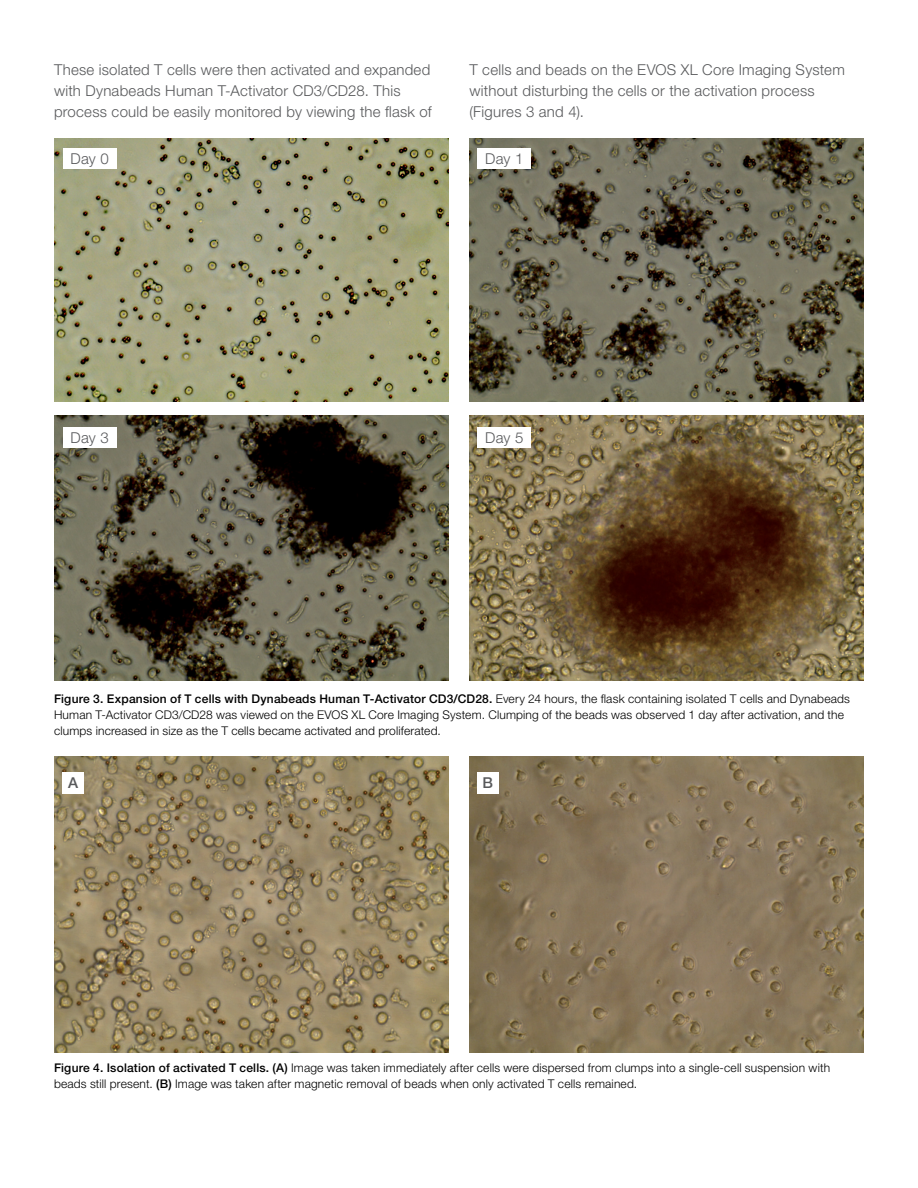
<style>
.page{position:relative;width:918px;height:1188px;background:#fff}
.page>*{position:absolute;margin:0;border:0;box-sizing:border-box;transform-origin:0 0}
.t1{font:300 15px/21px "Helvetica Neue LTW1 G";letter-spacing:.015em;color:#58595b}
.t2{font:500 15px "Helvetica Neue LTW1 G";color:#58595b}
.t3{font:300 12px/15.8px "Helvetica Neue LTW1 G";letter-spacing:.015em;color:#000}
.s1{font-weight:500}
</style>
<div class="page">
<img style="left:54px;top:138px;width:394px;height:263px">
<img style="left:470px;top:138px;width:394px;height:264px">
<img style="left:54px;top:416px;width:394px;height:265px">
<img style="left:470px;top:416px;width:394px;height:265px">
<div style="left:63px;top:148px;width:54px;height:22px;background:#fff"></div>
<div style="left:477px;top:148px;width:54px;height:22px;background:#fff"></div>
<div style="left:63px;top:428px;width:54px;height:20px;background:#fff"></div>
<div style="left:477px;top:428px;width:54px;height:20px;background:#fff"></div>
<img style="left:54px;top:756px;width:394px;height:296px">
<img style="left:470px;top:756px;width:394px;height:296px">
<div style="left:63px;top:772px;width:21px;height:21px;background:#fff"></div>
<div style="left:477px;top:772px;width:21px;height:21px;background:#fff"></div>
<p class="t1" style="left:54px;top:59px;width:379px">These isolated T cells were then activated and expanded with Dynabeads Human T-Activator CD3/CD28. This process could be easily monitored by viewing the flask of</p>
<p class="t1" style="left:470px;top:59px;width:377px">T cells and beads on the EVOS XL Core Imaging System without disturbing the cells or the activation process (Figures 3 and 4).</p>
<p class="t1" style="left:71px;top:148px;width:40px">Day 0</p>
<p class="t1" style="left:485px;top:148px;width:40px">Day 1</p>
<p class="t1" style="left:71px;top:427px;width:40px">Day 3</p>
<p class="t1" style="left:485px;top:427px;width:40px">Day 5</p>
<p class="t3" style="left:54px;top:691px;width:798px"><span class="s1">Figure 3. Expansion of T cells with Dynabeads Human T-Activator CD3/CD28.</span> Every 24 hours, the flask containing isolated T cells and Dynabeads<br>Human T-Activator CD3/CD28 was viewed on the EVOS XL Core Imaging System. Clumping of the beads was observed 1 day after activation, and the clumps increased in size as the T cells became activated and proliferated.</p>
<p class="t2" style="left:68px;top:774px;width:12px">A</p>
<p class="t2" style="left:483px;top:774px;width:12px">B</p>
<p class="t3" style="left:54px;top:1060px;width:778px"><span class="s1">Figure 4. Isolation of activated T cells. (A)</span> Image was taken immediately after cells were dispersed from clumps into a single-cell suspension with beads still present. <span class="s1">(B)</span> Image was taken after magnetic removal of beads when only activated T cells remained.</p>
</div>
